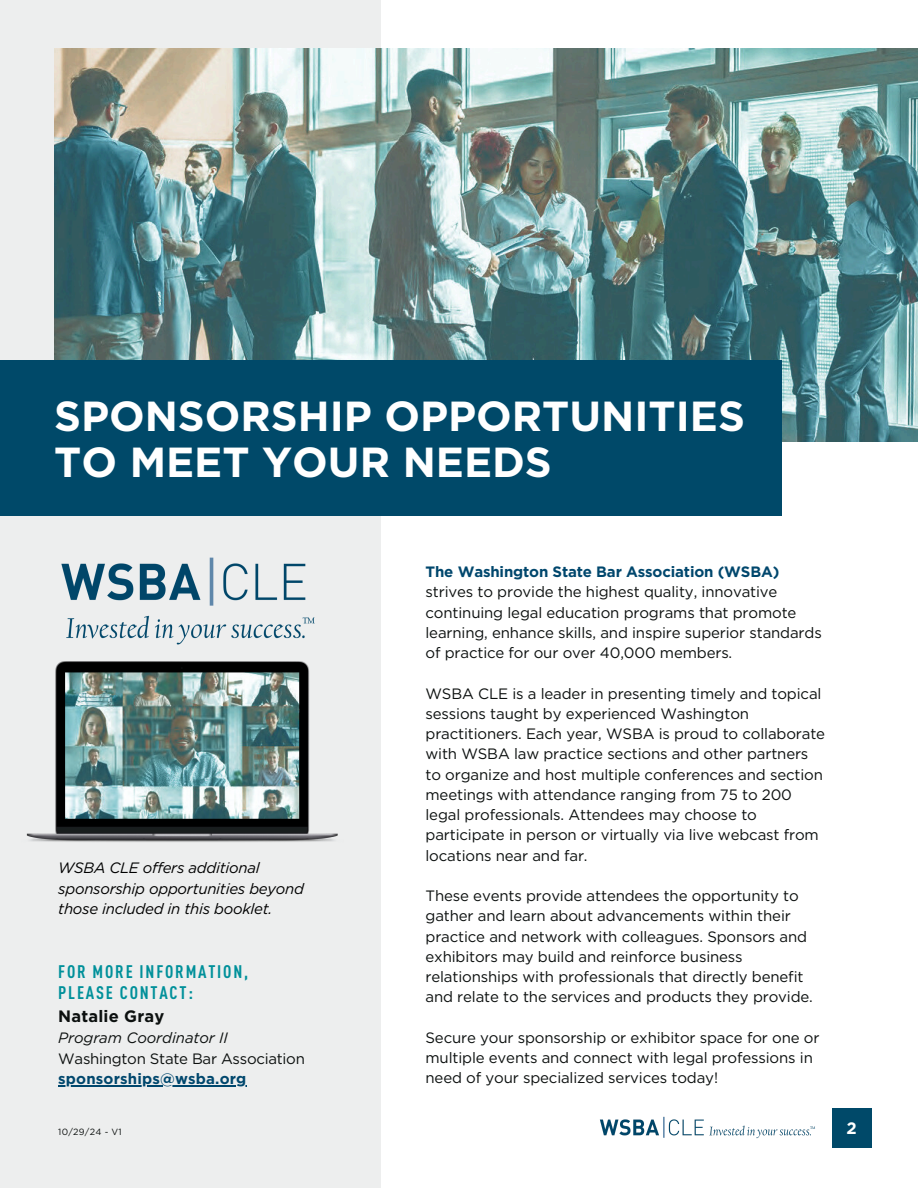
<style>
.page{position:relative;width:918px;height:1188px;background:#fff}
.page>*{position:absolute;margin:0;border:0;box-sizing:border-box;transform-origin:0 0}
.t1{font:700 42px/46.2px "Gotham";color:#fff}
.t2{font:700 condensed 18px/21.3px "DINOT";letter-spacing:.1em;color:#00909a}
.t3{font:700 16.5px "Gotham";letter-spacing:.01em;color:#0c100f}
.t4{font:700 16.5px "Gotham";color:#fff}
.t5{font:15px/20.2px "Gotham";letter-spacing:-.01em;color:#0c100f}
.t6{font:italic 15px/20.2px "Gotham";letter-spacing:-.02em;color:#000}
.t7{font:700 15px "Gotham";letter-spacing:.01em;color:#00476d}
.t8{font:9px "Gotham";letter-spacing:.03em;color:#0c100f}
.s1{font-style:italic}
.s2{font-weight:700;color:#00476d}
</style>
<div class="page">
<div style="left:0;top:0;width:381px;height:1188px;background:#edeeee"></div>
<div style="left:832px;top:1108px;width:39px;height:39px;background:#004969"></div>
<img style="left:54px;top:49px;width:864px;height:392px">
<img style="left:61px;top:557px;width:245px;height:32px">
<img style="left:66px;top:589px;width:249px;height:56px">
<img style="left:600px;top:1116px;width:215px;height:23px">
<img style="left:26px;top:661px;width:312px;height:181px">
<div style="left:0;top:360px;width:782px;height:155px;background:#004969"></div>
<hr style="left:58px;top:1085px;width:189px;height:1px;background:#00476d">
<h3 class="t1" style="left:54px;top:395px;width:692px">SPONSORSHIP OPPORTUNITIES<br>TO MEET YOUR NEEDS</h3>
<p class="t6" style="left:58px;top:859px;width:247px">WSBA CLE offers additional sponsorship opportunities beyond those included in this booklet.</p>
<h3 class="t2" style="left:58px;top:960px;width:192px">FOR MORE INFORMATION,<br>PLEASE CONTACT:</h3>
<h2 class="t3" style="left:58px;top:1009px;width:108px">Natalie Gray</h2>
<h2 class="t5" style="left:58px;top:1029px;width:248px"><span class="s1">Program Coordinator II<br></span>Washington State Bar Association</h2>
<h3 class="t7" style="left:58px;top:1072px;width:190px">sponsorships@wsba.org</h3>
<p class="t8" style="left:58px;top:1128px;width:65px">10/29/24 - V1</p>
<p class="t5" style="left:426px;top:563px;width:398px"><span class="s2">The Washington State Bar Association (WSBA) </span>strives to provide the highest quality, innovative continuing legal education programs that promote learning, enhance skills, and inspire superior standards of practice for our over 40,000 members.</p>
<h1 class="t5" style="left:426px;top:684px;width:401px">WSBA CLE is a leader in presenting timely and topical sessions taught by experienced Washington practitioners. Each year, WSBA is proud to collaborate with WSBA law practice sections and other partners to organize and host multiple conferences and section meetings with attendance ranging from 75 to 200 legal professionals. Attendees may choose to participate in person or virtually via live webcast from locations near and far.</h1>
<h3 class="t5" style="left:426px;top:887px;width:389px">These events provide attendees the opportunity to gather and learn about advancements within their practice and network with colleagues. Sponsors and exhibitors may build and reinforce business relationships with professionals that directly benefit and relate to the services and products they provide.</h3>
<h3 class="t5" style="left:426px;top:1028px;width:395px">Secure your sponsorship or exhibitor space for one or multiple events and connect with legal professions in need of your specialized services today!</h3>
<p class="t4" style="left:846px;top:1121px;width:12px">2</p>
</div>
